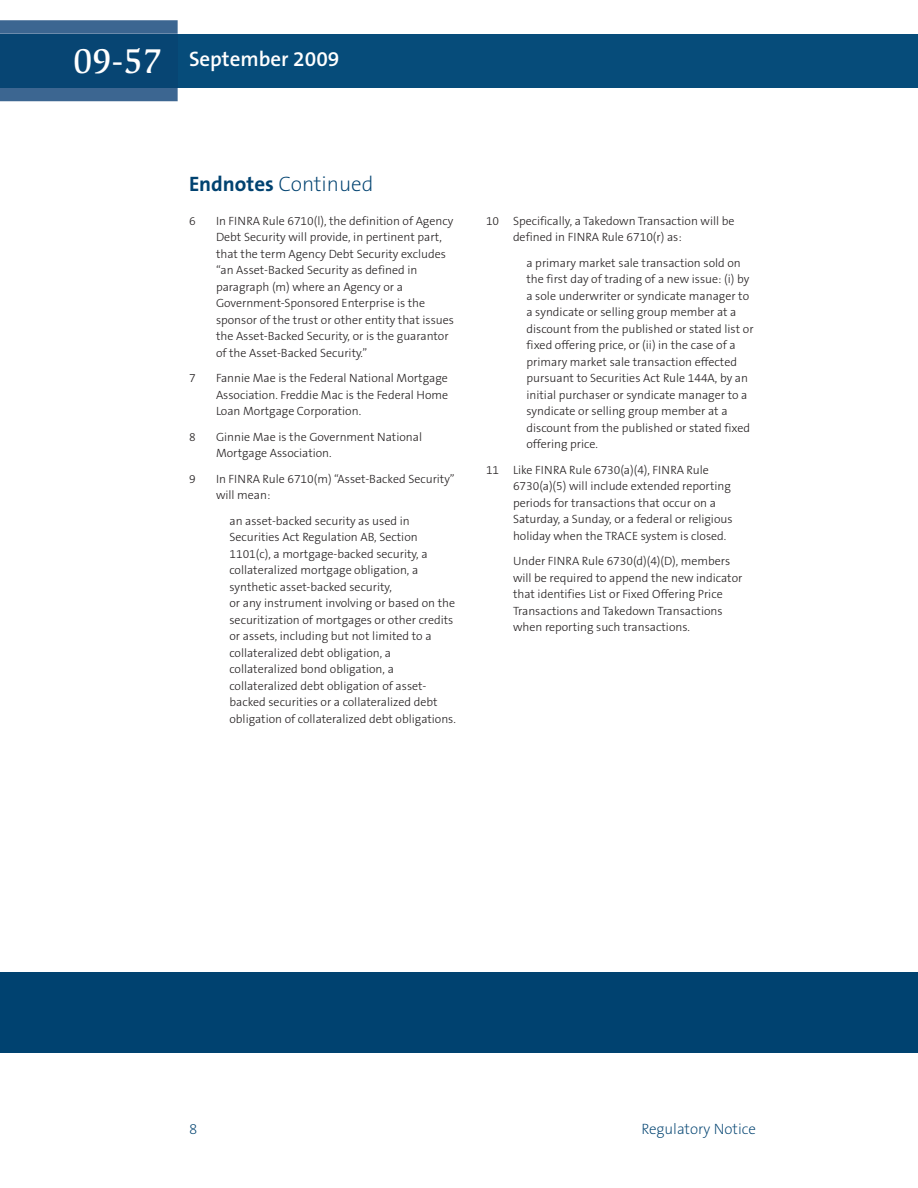
<style>
.page{position:relative;width:918px;height:1188px;background:#fff}
.page>*{position:absolute;margin:0;border:0;box-sizing:border-box;transform-origin:0 0}
.t1{font:500 36px "Slimbach LT";color:#fff}
.t2{font:200 21px "The Sans B2";color:#004270}
.t3{font:600 21px "The Sans B6";color:#fff}
.t4{font:200 15px "The Sans B2";color:#004270}
.t5{font:300 12px/16.5px "The Sans B3";color:#231f20}
.s1{font-family:"The Sans B7";font-weight:700}
</style>
<div class="page">
<div style="left:178px;top:34px;width:740px;height:54px;background:#064c7a"></div>
<svg style="left:0;top:20px;width:178px;height:81px;background:#3f6993"></svg>
<div style="left:0;top:34px;width:178px;height:54px;background:#074573"></div>
<div style="left:0;top:972px;width:918px;height:81px;background:#004270"></div>
<h1 class="t1" style="left:73px;top:47px;width:90px">09-57</h1>
<h2 class="t3" style="left:189px;top:48px;width:152px">September 2009</h2>
<h2 class="t2" style="left:189px;top:173px;width:186px"><span class="s1">Endnotes</span> Continued</h2>
<p class="t5" style="left:189px;top:213px;width:8px">6</p>
<p class="t5" style="left:216px;top:213px;width:240px">In FINRA Rule 6710(l), the definition of Agency Debt Security will provide, in pertinent part, that the term Agency Debt Security excludes “an Asset-Backed Security as defined in paragraph (m) where an Agency or a Government-Sponsored Enterprise is the sponsor of the trust or other entity that issues the Asset-Backed Security, or is the guarantor of the Asset-Backed Security.”</p>
<p class="t5" style="left:189px;top:371px;width:8px">7</p>
<p class="t5" style="left:216px;top:371px;width:234px;text-align:justify">Fannie Mae is the Federal National Mortgage Association. Freddie Mac is the Federal Home Loan Mortgage Corporation.</p>
<p class="t5" style="left:189px;top:429px;width:8px">8</p>
<p class="t5" style="left:216px;top:429px;width:208px">Ginnie Mae is the Government National<br>Mortgage Association.</p>
<p class="t5" style="left:189px;top:471px;width:8px">9</p>
<p class="t5" style="left:216px;top:471px;width:240px">In FINRA Rule 6710(m) “Asset-Backed Security” will mean:</p>
<p class="t5" style="left:230px;top:513px;width:228px">an asset-backed security as used in Securities Act Regulation AB, Section 1101(c), a mortgage-backed security, a collateralized mortgage obligation, a synthetic asset-backed security,<br>or any instrument involving or based on the securitization of mortgages or other credits or assets, including but not limited to a collateralized debt obligation, a collateralized bond obligation, a collateralized debt obligation of asset&shy;backed securities or a collateralized debt obligation of collateralized debt obligations.</p>
<p class="t5" style="left:513px;top:213px;width:223px;text-indent:-27px">10 Specifically, a Takedown Transaction will be defined in FINRA Rule 6710(r) as:</p>
<p class="t5" style="left:527px;top:255px;width:229px">a primary market sale transaction sold on the first day of trading of a new issue: (i) by a sole underwriter or syndicate manager to a syndicate or selling group member at a discount from the published or stated list or fixed offering price, or (ii) in the case of a primary market sale transaction effected pursuant to Securities Act Rule 144A, by an initial purchaser or syndicate manager to a syndicate or selling group member at a discount from the published or stated fixed offering price.</p>
<p class="t5" style="left:513px;top:462px;width:221px;text-indent:-27px">11 Like FINRA Rule 6730(a)(4), FINRA Rule 6730(a)(5) will include extended reporting periods for transactions that occur on a Saturday, a Sunday, or a federal or religious holiday when the TRACE system is closed.</p>
<p class="t5" style="left:513px;top:554px;width:231px">Under FINRA Rule 6730(d)(4)(D), members will be required to append the new indicator that identifies List or Fixed Offering Price Transactions and Takedown Transactions when reporting such transactions.</p>
<p class="t4" style="left:189px;top:1121px;width:10px">8</p>
<p class="t4" style="left:641px;top:1121px;width:116px">Regulatory Notice</p>
</div>
